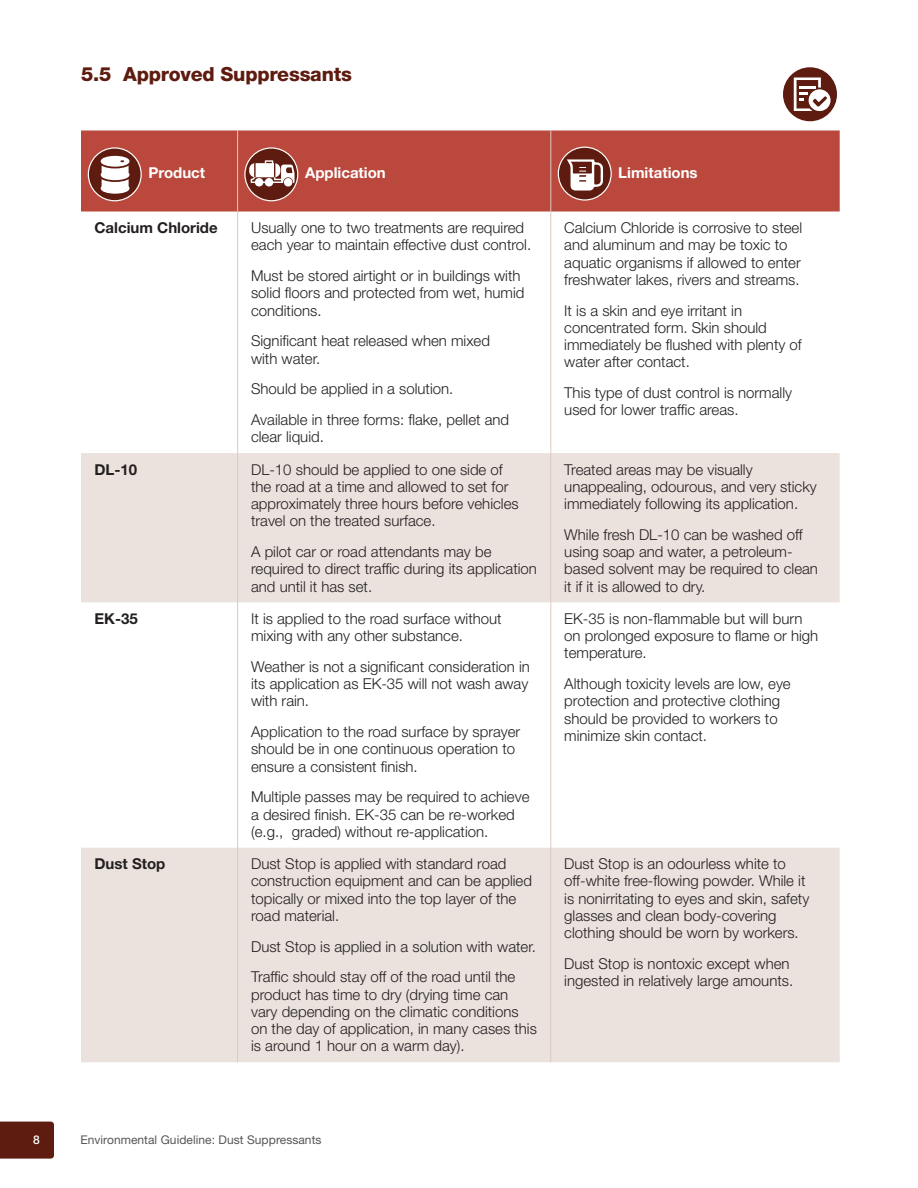
<style>
.page{position:relative;width:918px;height:1188px;background:#fff}
.page>*{position:absolute;margin:0;border:0;box-sizing:border-box;transform-origin:0 0}
.t1{font:800 19.5px "Helvetica Neue LT Std";letter-spacing:-.01em;color:#5e1c10}
.t2{font:300 15px/17.2px "Helvetica Neue LT Std";color:#231f20}
.t3{font:700 15px "Helvetica Neue LT Std";color:#231f20}
.t4{font:700 15px "Helvetica Neue LT Std";color:#fff}
.t5{font:12px "Helvetica Neue LT Std";letter-spacing:.005em;color:#555659}
.t6{font:500 12px "Helvetica Neue LT Std";color:#fff}
</style>
<div class="page">
<div style="left:0;top:1122px;width:54px;height:37px;background:#5e1c10"></div>
<div style="left:81px;top:130px;width:759px;height:81px;background:#ba483c"></div>
<svg style="left:81px;top:453px;width:759px;height:609px;fill:#ebe2de"></svg>
<hr style="left:237px;top:130px;width:1px;height:81px;background:#dccac3">
<hr style="left:550px;top:130px;width:1px;height:81px;background:#dccac3">
<hr style="left:237px;top:211px;width:1px;height:242px;background:#dccac3">
<hr style="left:550px;top:211px;width:1px;height:242px;background:#dccac3">
<hr style="left:237px;top:453px;width:1px;height:149px;background:#dccac3">
<hr style="left:550px;top:453px;width:1px;height:149px;background:#dccac3">
<hr style="left:237px;top:602px;width:1px;height:246px;background:#dccac3">
<hr style="left:550px;top:602px;width:1px;height:246px;background:#dccac3">
<hr style="left:237px;top:848px;width:1px;height:214px;background:#dccac3">
<hr style="left:550px;top:848px;width:1px;height:214px;background:#dccac3">
<div style="left:783px;top:67px;width:54px;height:54px;background:#5e1c10;border-radius:50%"></div>
<svg style="left:794px;top:78px;width:37px;height:34px"></svg>
<div style="left:88px;top:148px;width:53px;height:53px;background:#5e1c10;border-radius:50%"></div>
<div style="left:88px;top:147px;width:54px;height:54px;border:1px solid #fff;border-radius:50%"></div>
<svg style="left:101px;top:156px;width:29px;height:38px"></svg>
<div style="left:245px;top:148px;width:53px;height:53px;background:#5e1c10;border-radius:50%"></div>
<div style="left:244px;top:147px;width:54px;height:54px;border:1px solid #fff;border-radius:50%"></div>
<svg style="left:249px;top:160px;width:46px;height:27px"></svg>
<div style="left:558px;top:147px;width:53px;height:53px;background:#5e1c10;border-radius:50%"></div>
<div style="left:558px;top:147px;width:54px;height:54px;border:1px solid #fff;border-radius:50%"></div>
<svg style="left:567px;top:159px;width:36px;height:32px"></svg>
<h1 class="t1" style="left:81px;top:62px;width:273px">5.5 Approved Suppressants</h1>
<p class="t4" style="left:148px;top:163px;width:58px">Product</p>
<p class="t4" style="left:305px;top:163px;width:82px">Application</p>
<p class="t4" style="left:618px;top:163px;width:81px">Limitations</p>
<p class="t3" style="left:95px;top:218px;width:125px">Calcium Chloride</p>
<p class="t2" style="left:251px;top:219px;width:282px">Usually one to two treatments are required each year to maintain effective dust control.</p>
<p class="t2" style="left:251px;top:267px;width:275px">Must be stored airtight or in buildings with solid floors and protected from wet, humid conditions.</p>
<p class="t2" style="left:251px;top:332px;width:240px">Significant heat released when mixed with water.</p>
<p class="t2" style="left:251px;top:373px;width:260px;line-height:30.8px">Should be applied in a solution.<br>Available in three forms: flake, pellet and</p>
<p class="t2" style="left:251px;top:428px;width:74px">clear liquid.</p>
<p class="t3" style="left:95px;top:460px;width:44px">DL-10</p>
<p class="t2" style="left:251px;top:460px;width:269px">DL-10 should be applied to one side of the road at a time and allowed to set for approximately three hours before vehicles travel on the treated surface.</p>
<p class="t2" style="left:251px;top:543px;width:287px">A pilot car or road attendants may be required to direct traffic during its application and until it has set.</p>
<p class="t3" style="left:95px;top:609px;width:45px">EK-35</p>
<p class="t2" style="left:251px;top:610px;width:252px">It is applied to the road surface without mixing with any other substance.</p>
<p class="t2" style="left:251px;top:658px;width:280px;text-align:justify">Weather is not a significant consideration in its application as EK-35 will not wash away with rain.</p>
<p class="t2" style="left:251px;top:723px;width:271px">Application to the road surface by sprayer should be in one continuous operation to ensure a consistent finish.</p>
<p class="t2" style="left:251px;top:788px;width:280px">Multiple passes may be required to achieve a desired finish. EK-35 can be re-worked (e.g., graded) without re-application.</p>
<p class="t3" style="left:95px;top:855px;width:72px">Dust Stop</p>
<p class="t2" style="left:251px;top:855px;width:282px">Dust Stop is applied with standard road construction equipment and can be applied topically or mixed into the top layer of the road material.</p>
<p class="t2" style="left:251px;top:931px;width:286px;line-height:30.8px">Dust Stop is applied in a solution with water.<br>Traffic should stay off of the road until the</p>
<p class="t2" style="left:251px;top:985px;width:287px">product has time to dry (drying time can vary depending on the climatic conditions on the day of application, in many cases this is around 1 hour on a warm day).</p>
<p class="t2" style="left:564px;top:219px;width:239px">Calcium Chloride is corrosive to steel and aluminum and may be toxic to aquatic organisms if allowed to enter freshwater lakes, rivers and streams.</p>
<p class="t2" style="left:564px;top:301px;width:239px">It is a skin and eye irritant in concentrated form. Skin should immediately be flushed with plenty of water after contact.</p>
<p class="t2" style="left:564px;top:384px;width:229px">This type of dust control is normally used for lower traffic areas.</p>
<p class="t2" style="left:564px;top:460px;width:254px">Treated areas may be visually unappealing, odourous, and very sticky immediately following its application.</p>
<p class="t2" style="left:564px;top:526px;width:255px">While fresh DL-10 can be washed off using soap and water, a petroleum&shy;based solvent may be required to clean it if it is allowed to dry.</p>
<p class="t2" style="left:564px;top:610px;width:255px">EK-35 is non-flammable but will burn on prolonged exposure to flame or high temperature.</p>
<p class="t2" style="left:564px;top:675px;width:228px">Although toxicity levels are low, eye protection and protective clothing should be provided to workers to minimize skin contact.</p>
<p class="t2" style="left:564px;top:855px;width:247px">Dust Stop is an odourless white to off-white free-flowing powder. While it is nonirritating to eyes and skin, safety glasses and clean body-covering clothing should be worn by workers.</p>
<p class="t2" style="left:564px;top:955px;width:230px">Dust Stop is nontoxic except when ingested in relatively large amounts.</p>
<p class="t6" style="left:33px;top:1133px;width:8px">8</p>
<p class="t5" style="left:80px;top:1132px;width:243px">Environmental Guideline: Dust Suppressants</p>
</div>
